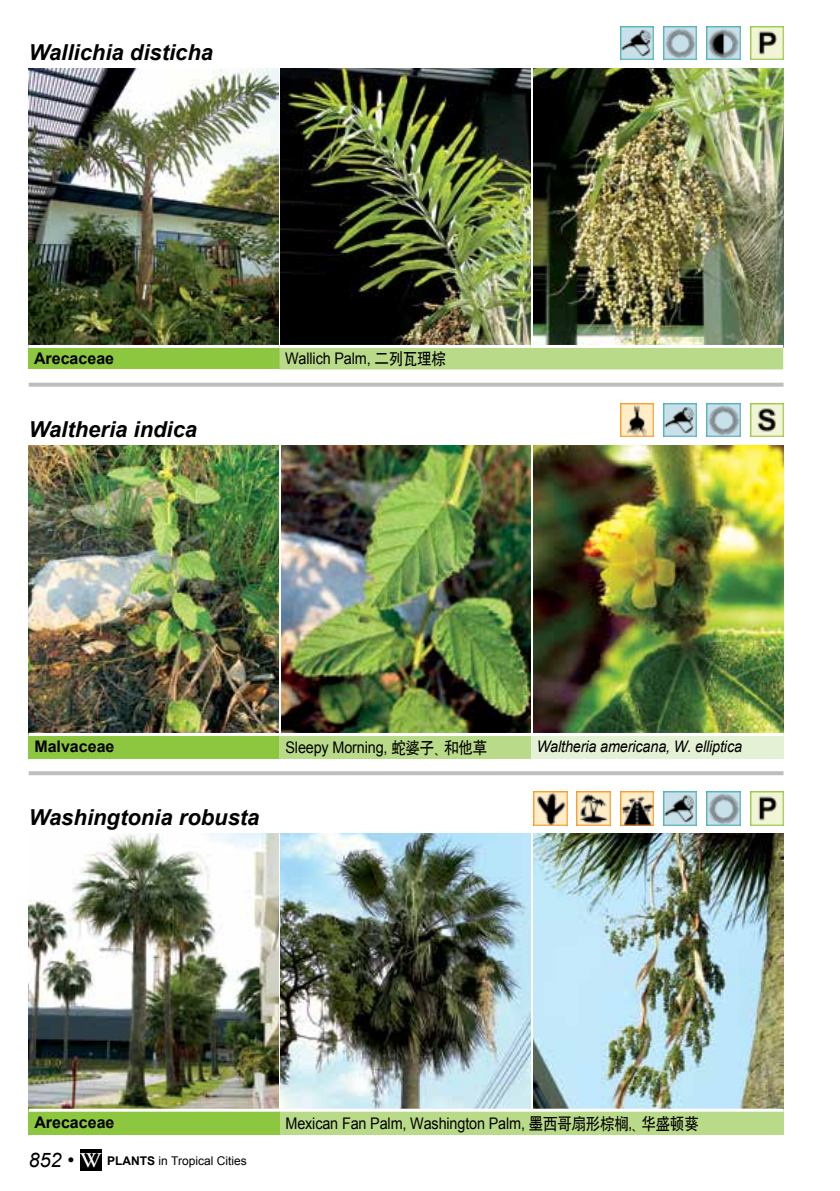
<style>
.page{position:relative;width:840px;height:1191px;background:#fff}
.page>*{position:absolute;margin:0;border:0;box-sizing:border-box;transform-origin:0 0}
.t1{font:italic 700 22px "Arial";color:#000}
.t2{font:16px "Arial";letter-spacing:-.01em;color:#000;scale:.9 1}
.t3{font:italic 16px "Arial";letter-spacing:-.01em;color:#000;scale:.9 1}
.t4{font:700 16px "Arial";color:#000}
.t5{font:12px "Arial";color:#000}
.s1{font-family:"SIL Hei Med Jian"}
.s2{font-family:"ST Heiti TC";font-weight:300}
.s3{font-style:italic;font-size:20px}
.s4{font-size:20px}
.s5{font-family:"Adobe Garamond";font-weight:600;font-size:21px;color:#fff}
.s6{font-weight:700}
</style>
<div class="page">
<img style="left:28px;top:68px;width:250px;height:277px">
<img style="left:281px;top:445px;width:249px;height:288px">
<img style="left:533px;top:445px;width:250px;height:288px">
<img style="left:29px;top:445px;width:249px;height:288px">
<img style="left:29px;top:833px;width:249px;height:275px">
<img style="left:281px;top:833px;width:249px;height:275px">
<img style="left:533px;top:833px;width:249px;height:275px">
<svg style="left:29px;top:383px;width:754px;height:4px;background:#c0c2c4"></svg>
<svg style="left:29px;top:771px;width:754px;height:4px;background:#bfc1c3"></svg>
<img style="left:281px;top:68px;width:249px;height:277px">
<img style="left:533px;top:68px;width:249px;height:277px">
<div style="left:80px;top:1148px;width:22px;height:22px;background:#000"></div>
<div style="left:28px;top:346px;width:251px;height:23px;background:#8dc63f"></div>
<div style="left:279px;top:348px;width:503px;height:21px;background:#b9da89"></div>
<hr style="left:28px;top:345px;width:251px;height:3px;background:#fff">
<div style="left:29px;top:1110px;width:251px;height:24px;background:#8dc63f"></div>
<div style="left:280px;top:1110px;width:503px;height:24px;background:#b9da89"></div>
<hr style="left:29px;top:1108px;width:251px;height:3px;background:#fff">
<hr style="left:280px;top:1108px;width:503px;height:3px;background:#fff">
<div style="left:29px;top:734px;width:251px;height:24px;background:#8dc63f"></div>
<div style="left:280px;top:734px;width:251px;height:24px;background:#b9da89"></div>
<div style="left:531px;top:734px;width:252px;height:24px;background:#e5f1d4"></div>
<hr style="left:29px;top:733px;width:251px;height:3px;background:#fff">
<hr style="left:280px;top:733px;width:251px;height:3px;background:#fff">
<hr style="left:531px;top:733px;width:252px;height:3px;background:#fff">
<img style="left:620px;top:26px;width:33px;height:34px">
<img style="left:663px;top:26px;width:33px;height:34px">
<img style="left:706px;top:26px;width:33px;height:34px">
<img style="left:750px;top:26px;width:33px;height:34px">
<img style="left:620px;top:403px;width:33px;height:34px">
<img style="left:663px;top:403px;width:33px;height:34px">
<img style="left:706px;top:403px;width:33px;height:34px">
<img style="left:750px;top:403px;width:33px;height:34px">
<img style="left:533px;top:791px;width:33px;height:34px">
<img style="left:576px;top:791px;width:34px;height:34px">
<img style="left:620px;top:791px;width:33px;height:34px">
<img style="left:663px;top:791px;width:33px;height:34px">
<img style="left:706px;top:791px;width:33px;height:34px">
<img style="left:750px;top:791px;width:33px;height:34px">
<h1 class="t1" style="left:29px;top:38px;width:186px">Wallichia disticha</h1>
<p class="t4" style="left:34px;top:347px;width:82px">Arecaceae</p>
<p class="t2" style="left:285px;top:348px;width:180px">Wallich Palm, <span class="s1">二列瓦理棕</span></p>
<h1 class="t1" style="left:29px;top:415px;width:170px">Waltheria indica</h1>
<p class="t4" style="left:34px;top:736px;width:82px">Malvaceae</p>
<p class="t2" style="left:285px;top:737px;width:225px">Sleepy Morning, <span class="s1">蛇婆子</span><span class="s2">ˎ</span> <span class="s1">和他草</span></p>
<p class="t3" style="left:536px;top:736px;width:229px">Waltheria americana, W. elliptica</p>
<h1 class="t1" style="left:29px;top:803px;width:232px">Washingtonia robusta</h1>
<p class="t4" style="left:34px;top:1111px;width:82px">Arecaceae</p>
<p class="t2" style="left:285px;top:1112px;width:460px">Mexican Fan Palm, Washington Palm, <span class="s1">墨西哥扇形棕榈,</span><span class="s2">ˎ</span> <span class="s1">华盛顿葵</span></p>
<p class="t5" style="left:28px;top:1152px;width:220px"><span class="s3">852</span> <span class="s4">•</span> <span class="s5">W</span> <span class="s6">Plants</span> in Tropical Cities</p>
</div>
